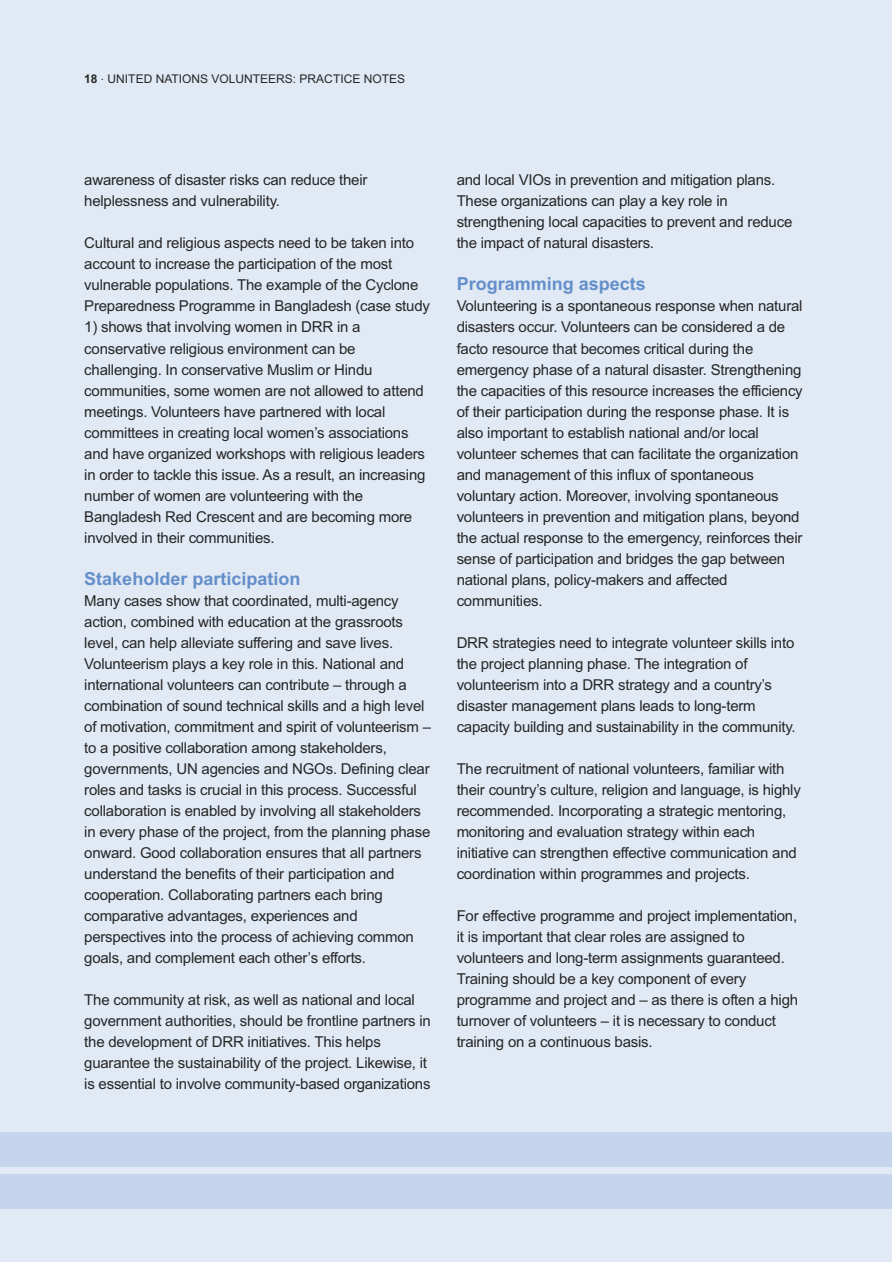
<style>
.page{position:relative;width:892px;height:1262px;background:#fff}
.page>*{position:absolute;margin:0;border:0;box-sizing:border-box;transform-origin:0 0}
.t1{font:700 18px "Arial";color:#648fca}
.t2{font:15px/21px "Arial";letter-spacing:-.015em;color:#272627}
.t3{font:12px "Arial";color:#272627}
.s1{font-weight:700}
</style>
<div class="page">
<div style="left:0;top:0;width:891px;height:1261px;background:#e0e9f4"></div>
<div style="left:0;top:1132px;width:891px;height:35px;background:#c5d5ee"></div>
<div style="left:0;top:1174px;width:891px;height:35px;background:#c5d5ee"></div>
<p class="t3" style="left:84px;top:74px;width:322px"><span class="s1">18</span> . UNITED NATIONS VOLUNTEERS: PRACTICE NOTES</p>
<p class="t2" style="left:84px;top:171px;width:284px">awareness of disaster risks can reduce their helplessness and vulnerability.</p>
<p class="t2" style="left:84px;top:234px;width:347px">Cultural and religious aspects need to be taken into account to increase the participation of the most vulnerable populations. The example of the Cyclone Preparedness Programme in Bangladesh (case study</p>
<p class="t2" style="left:84px;top:318px;width:342px">1) shows that involving women in DRR in a conservative religious environment can be challenging. In conservative Muslim or Hindu communities, some women are not allowed to attend meetings. Volunteers have partnered with local committees in creating local women’s associations and have organized workshops with religious leaders in order to tackle this issue. As a result, an increasing number of women are volunteering with the Bangladesh Red Crescent and are becoming more involved in their communities.</p>
<p class="t1" style="left:84px;top:571px;width:218px">Stakeholder participation</p>
<p class="t2" style="left:84px;top:591px;width:348px">Many cases show that coordinated, multi-agency action, combined with education at the grassroots level, can help alleviate suffering and save lives.<br>Volunteerism plays a key role in this. National and international volunteers can contribute – through a combination of sound technical skills and a high level of motivation, commitment and spirit of volunteerism – to a positive collaboration among stakeholders, governments, UN agencies and NGOs. Defining clear roles and tasks is crucial in this process. Successful collaboration is enabled by involving all stakeholders in every phase of the project, from the planning phase onward. Good collaboration ensures that all partners understand the benefits of their participation and cooperation. Collaborating partners each bring comparative advantages, experiences and perspectives into the process of achieving common goals, and complement each other’s efforts.</p>
<p class="t2" style="left:84px;top:990px;width:348px">The community at risk, as well as national and local government authorities, should be frontline partners in the development of DRR initiatives. This helps guarantee the sustainability of the project. Likewise, it is essential to involve community-based organizations</p>
<p class="t2" style="left:456px;top:171px;width:337px">and local VIOs in prevention and mitigation plans.<br>These organizations can play a key role in strengthening local capacities to prevent and reduce the impact of natural disasters.</p>
<p class="t1" style="left:456px;top:277px;width:191px">Programming aspects</p>
<p class="t2" style="left:456px;top:297px;width:347px">Volunteering is a spontaneous response when natural disasters occur. Volunteers can be considered a de facto resource that becomes critical during the emergency phase of a natural disaster. Strengthening the capacities of this resource increases the efficiency of their participation during the response phase. It is also important to establish national and/or local volunteer schemes that can facilitate the organization and management of this influx of spontaneous voluntary action. Moreover, involving spontaneous volunteers in prevention and mitigation plans, beyond the actual response to the emergency, reinforces their sense of participation and bridges the gap between national plans, policy-makers and affected communities.</p>
<p class="t2" style="left:456px;top:633px;width:340px">DRR strategies need to integrate volunteer skills into the project planning phase. The integration of volunteerism into a DRR strategy and a country’s disaster management plans leads to long-term capacity building and sustainability in the community.</p>
<p class="t2" style="left:456px;top:759px;width:345px">The recruitment of national volunteers, familiar with their country’s culture, religion and language, is highly recommended. Incorporating a strategic mentoring, monitoring and evaluation strategy within each initiative can strengthen effective communication and coordination within programmes and projects.</p>
<p class="t2" style="left:456px;top:906px;width:343px">For effective programme and project implementation, it is important that clear roles are assigned to volunteers and long-term assignments guaranteed.<br>Training should be a key component of every programme and project and – as there is often a high turnover of volunteers – it is necessary to conduct training on a continuous basis.</p>
</div>
